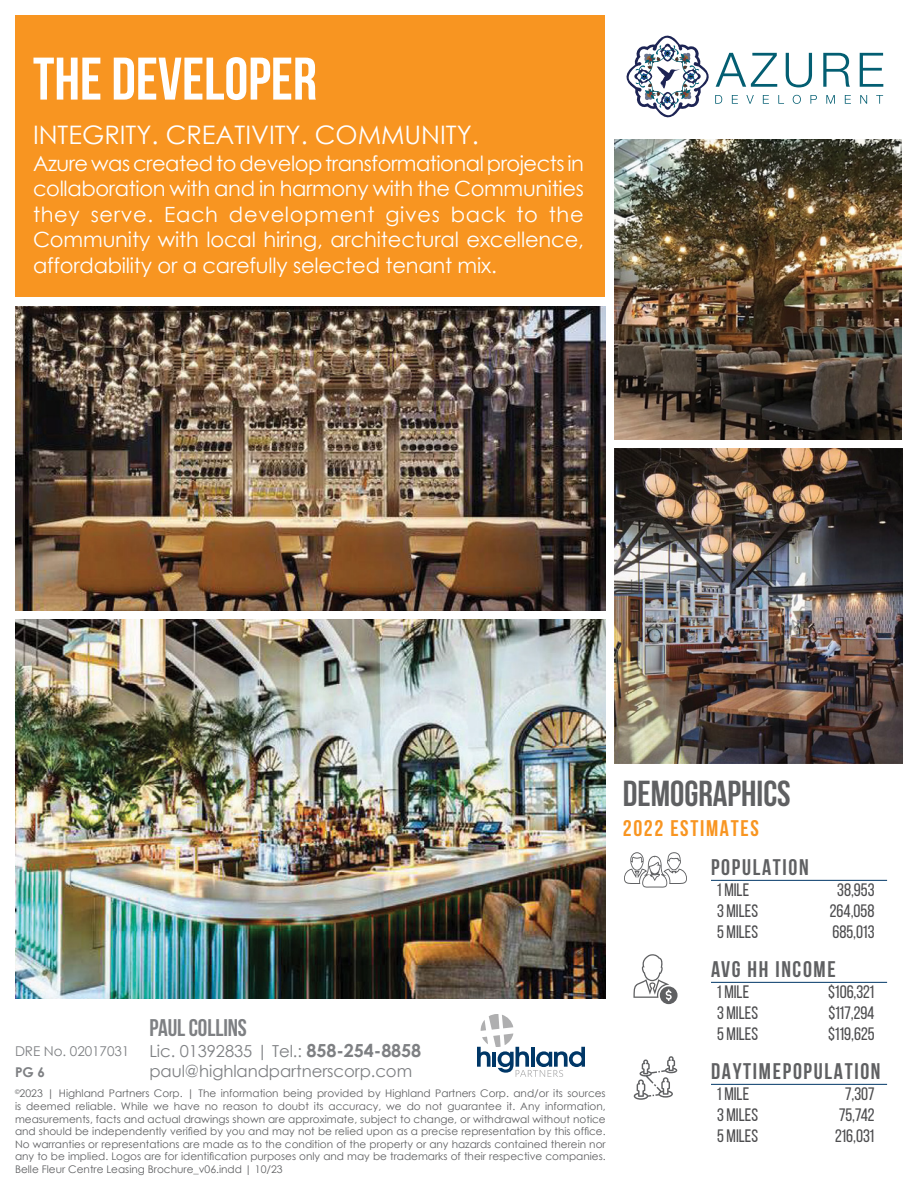
<style>
.page{position:relative;width:918px;height:1188px;background:#fff}
.page>*{position:absolute;margin:0;border:0;box-sizing:border-box;transform-origin:0 0}
.t1{font:700 60px "Bebas Neue";color:#fff}
.t2{font:700 36px "Bebas Neue";color:#5f6062}
.t3{font:25.5px "Century Gothic";color:#fff}
.t4{font:700 24px "Bebas Neue";letter-spacing:-.005em;color:#7e8083}
.Info_Headings{font:700 22.5px "Bebas Neue";letter-spacing:.075em;color:#5f6062}
.Info_Headings-2{font:700 22.5px "Bebas Neue";letter-spacing:.075em;color:#f89521}
.t5{font:21px/25.5px "Century Gothic";letter-spacing:-.01em;color:#fff;text-align:justify}
.Text_Tab{font:18px "Bebas Neue";color:#4d4d4f}
.t6{font:16.5px "Century Gothic";letter-spacing:-.005em;color:#7e8083}
.t7{font:13.5px "Century Gothic";letter-spacing:-.005em;color:#7e8083}
.t8{font:700 13.5px "Century Gothic";color:#7e8083}
.Corporate_-_Body-Reg{font:10.5px/12.6px "Century Gothic";color:#5f6062;text-align:justify}
.s1{font-weight:700;font-size:18px}
</style>
<div class="page">
<div style="left:15px;top:15px;width:590px;height:282px;background:#f89521"></div>
<img style="left:615px;top:140px;width:287px;height:299px">
<img style="left:15px;top:619px;width:591px;height:380px">
<img style="left:15px;top:306px;width:591px;height:304px">
<img style="left:615px;top:448px;width:288px;height:316px">
<svg style="left:477px;top:1014px;width:108px;height:63px"></svg>
<hr style="left:711px;top:880px;width:176px;height:1px;background:#003767">
<hr style="left:711px;top:982px;width:176px;height:1px;background:#003767">
<hr style="left:711px;top:1084px;width:176px;height:1px;background:#003767">
<svg style="left:624px;top:852px;width:63px;height:36px"></svg>
<svg style="left:633px;top:954px;width:45px;height:50px"></svg>
<svg style="left:634px;top:1056px;width:43px;height:44px"></svg>
<svg style="left:823px;top:53px;width:27px;height:34px"></svg>
<svg style="left:860px;top:53px;width:23px;height:34px"></svg>
<svg style="left:626px;top:35px;width:191px;height:83px"></svg>
<svg style="left:826px;top:95px;width:9px;height:9px"></svg>
<svg style="left:845px;top:95px;width:6px;height:9px"></svg>
<svg style="left:860px;top:95px;width:7px;height:9px"></svg>
<svg style="left:876px;top:95px;width:7px;height:9px"></svg>
<p class="t1" style="left:33px;top:46px;width:286px">THE DEVELOPER</p>
<p class="t3" style="left:33px;top:117px;width:447px">INTEGRITY. CREATIVITY. COMMUNITY.</p>
<p class="t5" style="left:33px;top:150px;width:553px">Azure was created to develop transformational projects in collaboration with and in harmony with the Communities they serve. Each development gives back to the Community with local hiring, architectural excellence, affordability or a carefully selected tenant mix.</p>
<p class="t4" style="left:149px;top:1014px;width:99px">PAUL COLLINS</p>
<p class="t6" style="left:149px;top:1040px;width:273px">Lic. 01392835 | Tel.: <span class="s1">858-254-8858</span></p>
<p class="t6" style="left:149px;top:1060px;width:264px">paul@highlandpartnerscorp.com</p>
<p class="t7" style="left:15px;top:1042px;width:116px">DRE No. 02017031</p>
<p class="t8" style="left:15px;top:1062px;width:32px">PG 6</p>
<p class="Corporate_-_Body-Reg" style="left:15px;top:1087px;width:592px"><sup>©</sup>2023 | Highland Partners Corp. | The information being provided by Highland Partners Corp. and/or its sources is deemed reliable. While we have no reason to doubt its accuracy, we do not guarantee it. Any information, measurements, facts and actual drawings shown are approximate, subject to change, or withdrawal without notice and should be independently verified by you and may not be relied upon as a precise representation by this office.<br>No warranties or representations are made as to the condition of the property or any hazards contained therein nor any to be implied. Logos are for identification purposes only and may be trademarks of their respective companies.<br>Belle Fleur Centre Leasing Brochure_v06.indd | 10/23</p>
<p class="t2" style="left:623px;top:774px;width:169px">DEMOGRAPHICS</p>
<p class="Info_Headings-2" style="left:623px;top:816px;width:138px">2022 ESTIMATES</p>
<p class="Info_Headings" style="left:711px;top:855px;width:99px">POPULATION</p>
<p class="Text_Tab" style="left:717px;top:881px;width:34px">1 MILE</p>
<p class="Text_Tab" style="left:837px;top:881px;width:39px">38,953</p>
<p class="Text_Tab" style="left:717px;top:902px;width:43px">3 MILES</p>
<p class="Text_Tab" style="left:830px;top:902px;width:46px">264,058</p>
<p class="Text_Tab" style="left:717px;top:923px;width:43px">5 MILES</p>
<p class="Text_Tab" style="left:832px;top:923px;width:44px">685,013</p>
<p class="Info_Headings" style="left:711px;top:957px;width:126px">AVG HH INCOME</p>
<p class="Text_Tab" style="left:717px;top:983px;width:34px">1 MILE</p>
<p class="Text_Tab" style="left:828px;top:983px;width:48px">$106,321</p>
<p class="Text_Tab" style="left:717px;top:1004px;width:43px">3 MILES</p>
<p class="Text_Tab" style="left:828px;top:1004px;width:48px">$117,294</p>
<p class="Text_Tab" style="left:717px;top:1025px;width:43px">5 MILES</p>
<p class="Text_Tab" style="left:828px;top:1025px;width:48px">$119,625</p>
<p class="Info_Headings" style="left:711px;top:1059px;width:171px">DAYTIMEPOPULATION</p>
<p class="Text_Tab" style="left:717px;top:1085px;width:34px">1 MILE</p>
<p class="Text_Tab" style="left:845px;top:1085px;width:31px">7,307</p>
<p class="Text_Tab" style="left:717px;top:1106px;width:43px">3 MILES</p>
<p class="Text_Tab" style="left:839px;top:1106px;width:37px">75,742</p>
<p class="Text_Tab" style="left:717px;top:1127px;width:43px">5 MILES</p>
<p class="Text_Tab" style="left:835px;top:1127px;width:41px">216,031</p>
</div>
